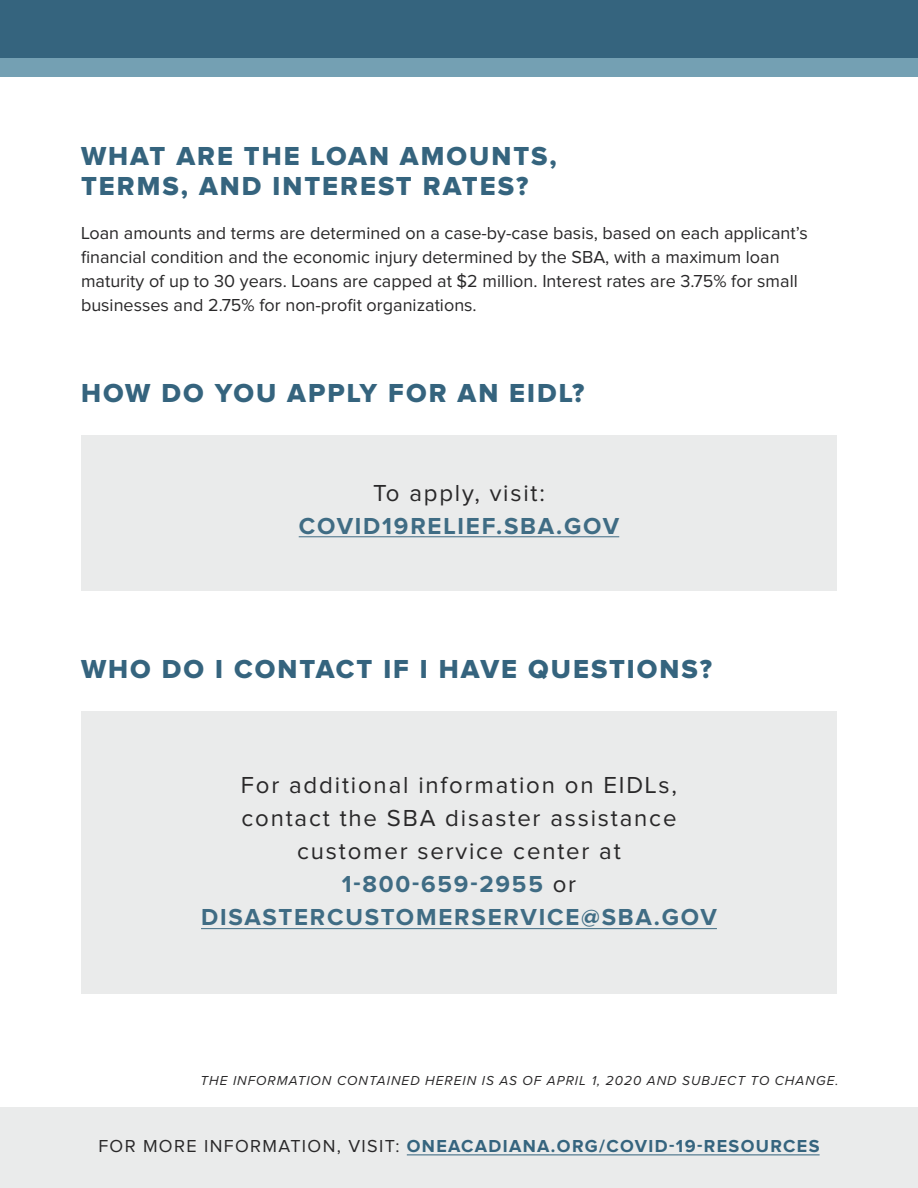
<style>
.page{position:relative;width:918px;height:1188px;background:#fff}
.page>*{position:absolute;margin:0;border:0;box-sizing:border-box;transform-origin:0 0}
.t1{font:27px/30px "Proxima Nova Extrabld";letter-spacing:.075em;color:#35647e}
.t2{font:24px/33px "Proxima Nova";letter-spacing:.075em;color:#292829;text-align:center}
.t3{font:700 24px "Proxima Nova";letter-spacing:.075em;color:#3f6c84}
.t4{font:18px/24px "Proxima Nova";color:#292829}
.t5{font:700 18px "Proxima Nova";letter-spacing:.075em;color:#35647e}
.t6{font:italic 13.5px "Proxima Nova";letter-spacing:.075em;color:#292829}
.s1{font-weight:700;color:#3f6c84}
.s2{font-weight:400;color:#292829}
</style>
<div class="page">
<div style="left:0;top:1107px;width:918px;height:81px;background:#eaebeb"></div>
<hr style="left:407px;top:1155px;width:413px;height:1px;background:#35647e">
<div style="left:0;top:0;width:918px;height:76px;background:#35647e"></div>
<div style="left:0;top:58px;width:918px;height:18px;background:#74a0b3"></div>
<div style="left:81px;top:435px;width:756px;height:156px;background:#eaebeb"></div>
<div style="left:81px;top:711px;width:756px;height:283px;background:#eaebeb"></div>
<hr style="left:299px;top:537px;width:320px;height:1px;background:#3f6c84">
<hr style="left:201px;top:928px;width:516px;height:1px;background:#3f6c84">
<h1 class="t1" style="left:81px;top:143px;width:477px">WHAT ARE THE LOAN AMOUNTS,<br>TERMS, AND INTEREST RATES?</h1>
<p class="t4" style="left:81px;top:222px;width:728px">Loan amounts and terms are determined on a case-by-case basis, based on each applicant’s financial condition and the economic injury determined by the SBA, with a maximum loan maturity of up to 30 years. Loans are capped at $2 million. Interest rates are 3.75% for small businesses and 2.75% for non-profit organizations.</p>
<h1 class="t1" style="left:81px;top:380px;width:505px">HOW DO YOU APPLY FOR AN EIDL?</h1>
<h2 class="t2" style="left:373px;top:477px;width:173px">To apply, visit:</h2>
<h2 class="t3" style="left:299px;top:515px;width:322px">COVID19RELIEF.SBA.GOV</h2>
<h1 class="t1" style="left:81px;top:655px;width:633px">WHO DO I CONTACT IF I HAVE QUESTIONS?</h1>
<h2 class="t2" style="left:201px;top:770px;width:517px">For additional information on EIDLs, contact the SBA disaster assistance customer service center at<br><span class="s1">1-800-659-2955</span> or<br><span class="s1">DISASTERCUSTOMERSERVICE@SBA.GOV</span></h2>
<p class="t6" style="left:200px;top:1072px;width:640px">THE INFORMATION CONTAINED HEREIN IS AS OF APRIL 1, 2020 AND SUBJECT TO CHANGE.</p>
<p class="t5" style="left:98px;top:1138px;width:723px"><span class="s2">FOR MORE INFORMATION, VISIT:</span> ONEACADIANA.ORG/COVID-19-RESOURCES</p>
</div>
